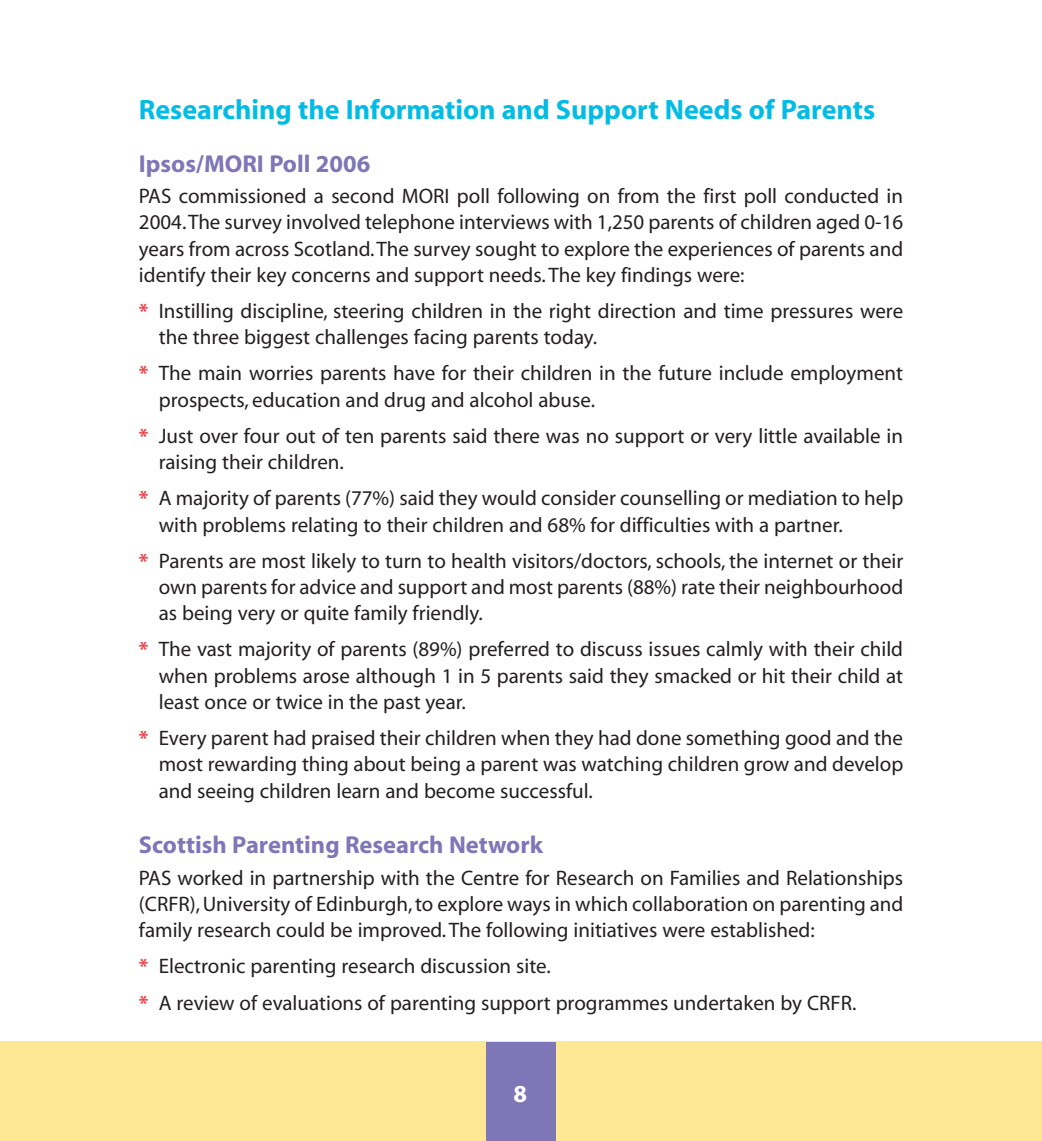
<style>
.page{position:relative;width:1042px;height:1141px;background:#fff}
.page>*{position:absolute;margin:0;border:0;box-sizing:border-box;transform-origin:0 0}
.t1{font:700 28px "Myriad";color:#02bce5}
.t2{font:700 24.5px "Myriad";color:#7f76b7}
.t3{font:700 24.5px "Myriad";color:#fff}
.t4{font:21px/26.2px "Myriad";color:#231f20;text-align:justify}
.s1{font-weight:700;color:#ee3a41}
</style>
<div class="page">
<div style="left:0;top:1042px;width:1042px;height:99px;background:#ffe894"></div>
<div style="left:486px;top:1042px;width:70px;height:99px;background:#7f76b7"></div>
<h1 class="t1" style="left:139px;top:99px;width:738px">Researching the Information and Support Needs of Parents</h1>
<p class="t2" style="left:139px;top:154px;width:233px">Ipsos/MORI Poll 2006</p>
<p class="t4" style="left:139px;top:185px;width:766px">PAS commissioned a second MORI poll following on from the first poll conducted in 2004.The survey involved telephone interviews with 1,250 parents of children aged 0-16 years from across Scotland.The survey sought to explore the experiences of parents and identify their key concerns and support needs. The key findings were:</p>
<p class="t4" style="left:159px;top:300px;width:746px;text-indent:-20px"><span class="s1">*</span> Instilling discipline, steering children in the right direction and time pressures were the three biggest challenges facing parents today.</p>
<p class="t4" style="left:159px;top:362px;width:746px;text-indent:-20px"><span class="s1">*</span> The main worries parents have for their children in the future include employment prospects, education and drug and alcohol abuse.</p>
<p class="t4" style="left:159px;top:424px;width:746px;text-indent:-20px"><span class="s1">*</span> Just over four out of ten parents said there was no support or very little available in raising their children.</p>
<p class="t4" style="left:159px;top:487px;width:746px;text-indent:-20px"><span class="s1">*</span> A majority of parents (77%) said they would consider counselling or mediation to help with problems relating to their children and 68% for difficulties with a partner.</p>
<p class="t4" style="left:159px;top:549px;width:746px;text-indent:-20px"><span class="s1">*</span> Parents are most likely to turn to health visitors/doctors, schools, the internet or their own parents for advice and support and most parents (88%) rate their neighbourhood as being very or quite family friendly.</p>
<p class="t4" style="left:159px;top:638px;width:746px;text-indent:-20px"><span class="s1">*</span> The vast majority of parents (89%) preferred to discuss issues calmly with their child when problems arose although 1 in 5 parents said they smacked or hit their child at least once or twice in the past year.</p>
<p class="t4" style="left:159px;top:727px;width:746px;text-indent:-20px"><span class="s1">*</span> Every parent had praised their children when they had done something good and the most rewarding thing about being a parent was watching children grow and develop and seeing children learn and become successful.</p>
<p class="t2" style="left:139px;top:836px;width:405px">Scottish Parenting Research Network</p>
<p class="t4" style="left:139px;top:866px;width:766px">PAS worked in partnership with the Centre for Research on Families and Relationships (CRFR), University of Edinburgh, to explore ways in which collaboration on parenting and family research could be improved. The following initiatives were established:</p>
<p class="t4" style="left:139px;top:950px;width:719px;line-height:36.2px"><span class="s1">*</span> Electronic parenting research discussion site.<br><span class="s1">*</span> A review of evaluations of parenting support programmes undertaken by CRFR.</p>
<p class="t3" style="left:513px;top:1084px;width:15px">8</p>
</div>
